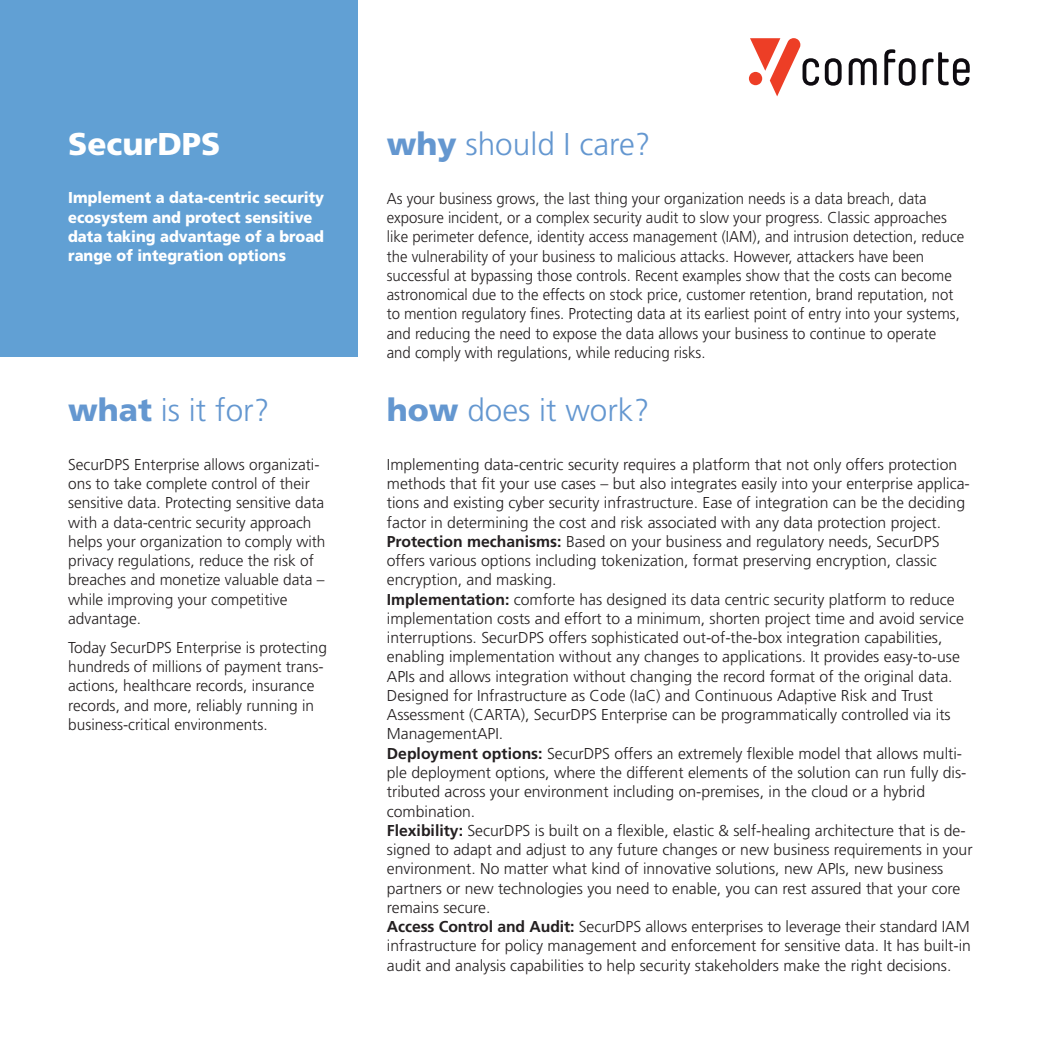
<style>
.page{position:relative;width:1042px;height:1042px;background:#fff}
.page>*{position:absolute;margin:0;border:0;box-sizing:border-box;transform-origin:0 0}
.t1{font:300 31.5px "Frutiger LT Std";color:#6497d0}
.t2{font:900 31.5px "Frutiger LT Std";color:#fff}
.t3{font:300 15.75px/19.2px "Frutiger LT Std";color:#231f20}
.t4{font:300 15.75px/19.2px "Frutiger LT Std";color:#231f20;scale:.95 1}
.t5{font:900 15.75px/19.2px "Frutiger LT Std";color:#fff;scale:.93 1}
.s1{font-weight:900}
.s2{font-weight:700}
</style>
<div class="page">
<div style="left:0;top:0;width:357px;height:357px;background:#61a0d4"></div>
<svg style="left:922px;top:52px;width:47px;height:34px"></svg>
<svg style="left:884px;top:49px;width:31px;height:37px"></svg>
<svg style="left:848px;top:58px;width:28px;height:27px"></svg>
<svg style="left:825px;top:58px;width:16px;height:28px"></svg>
<svg style="left:749px;top:38px;width:70px;height:58px"></svg>
<h1 class="t2" style="left:68px;top:131px;width:154px">SecurDPS</h1>
<p class="t5" style="left:68px;top:189px;width:277px">Implement a data-centric security ecosystem and protect sensitive data taking advantage of a broad range of integration options</p>
<h1 class="t1" style="left:68px;top:397px;width:203px"><span class="s1">what</span> is it for?</h1>
<p class="t3" style="left:68px;top:456px;width:259px">SecurDPS Enterprise allows organizati&shy;ons to take complete control of their sensitive data. Protecting sensitive data with a data-centric security approach helps your organization to comply with privacy regulations, reduce the risk of breaches and monetize valuable data – while improving your competitive advantage.</p>
<p class="t3" style="left:68px;top:639px;width:260px">Today SecurDPS Enterprise is protecting hundreds of millions of payment trans&shy;actions, healthcare records, insurance records, and more, reliably running in business-critical environments.</p>
<h1 class="t1" style="left:387px;top:132px;width:265px"><span class="s1">why</span> should I care?</h1>
<p class="t4" style="left:387px;top:190px;width:609px">As your business grows, the last thing your organization needs is a data breach, data exposure incident, or a complex security audit to slow your progress. Classic approaches like perimeter defence, identity access management (IAM), and intrusion detection, reduce the vulnerability of your business to malicious attacks. However, attackers have been successful at bypassing those controls. Recent examples show that the costs can become astronomical due to the effects on stock price, customer retention, brand reputation, not to mention regulatory fines. Protecting data at its earliest point of entry into your systems, and reducing the need to expose the data allows your business to continue to operate<br>and comply with regulations, while reducing risks.</p>
<h1 class="t1" style="left:387px;top:397px;width:264px"><span class="s1">how</span> does it work?</h1>
<p class="t3" style="left:387px;top:456px;width:587px">Implementing data-centric security requires a platform that not only offers protection methods that fit your use cases – but also integrates easily into your enterprise applica&shy;tions and existing cyber security infrastructure. Ease of integration can be the deciding factor in determining the cost and risk associated with any data protection project.<br><span class="s2">Protection mechanisms:</span> Based on your business and regulatory needs, SecurDPS offers various options including tokenization, format preserving encryption, classic encryption, and masking.<br><span class="s2">Implementation:</span> comforte has designed its data centric security platform to reduce implementation costs and effort to a minimum, shorten project time and avoid service interruptions. SecurDPS offers sophisticated out-of-the-box integration capabilities, enabling implementation without any changes to applications. It provides easy-to-use APIs and allows integration without changing the record format of the original data.<br>Designed for Infrastructure as Code (IaC) and Continuous Adaptive Risk and Trust Assessment (CARTA), SecurDPS Enterprise can be programmatically controlled via its ManagementAPI.<br><span class="s2">Deployment options:</span> SecurDPS offers an extremely flexible model that allows multi&shy;ple deployment options, where the different elements of the solution can run fully dis&shy;tributed across your environment including on-premises, in the cloud or a hybrid combination.<br><span class="s2">Flexibility:</span> SecurDPS is built on a flexible, elastic &amp; self-healing architecture that is de&shy;signed to adapt and adjust to any future changes or new business requirements in your environment. No matter what kind of innovative solutions, new APIs, new business partners or new technologies you need to enable, you can rest assured that your core remains secure.<br><span class="s2">Access Control and Audit:</span> SecurDPS allows enterprises to leverage their standard IAM infrastructure for policy management and enforcement for sensitive data. It has built-in audit and analysis capabilities to help security stakeholders make the right decisions.</p>
</div>
